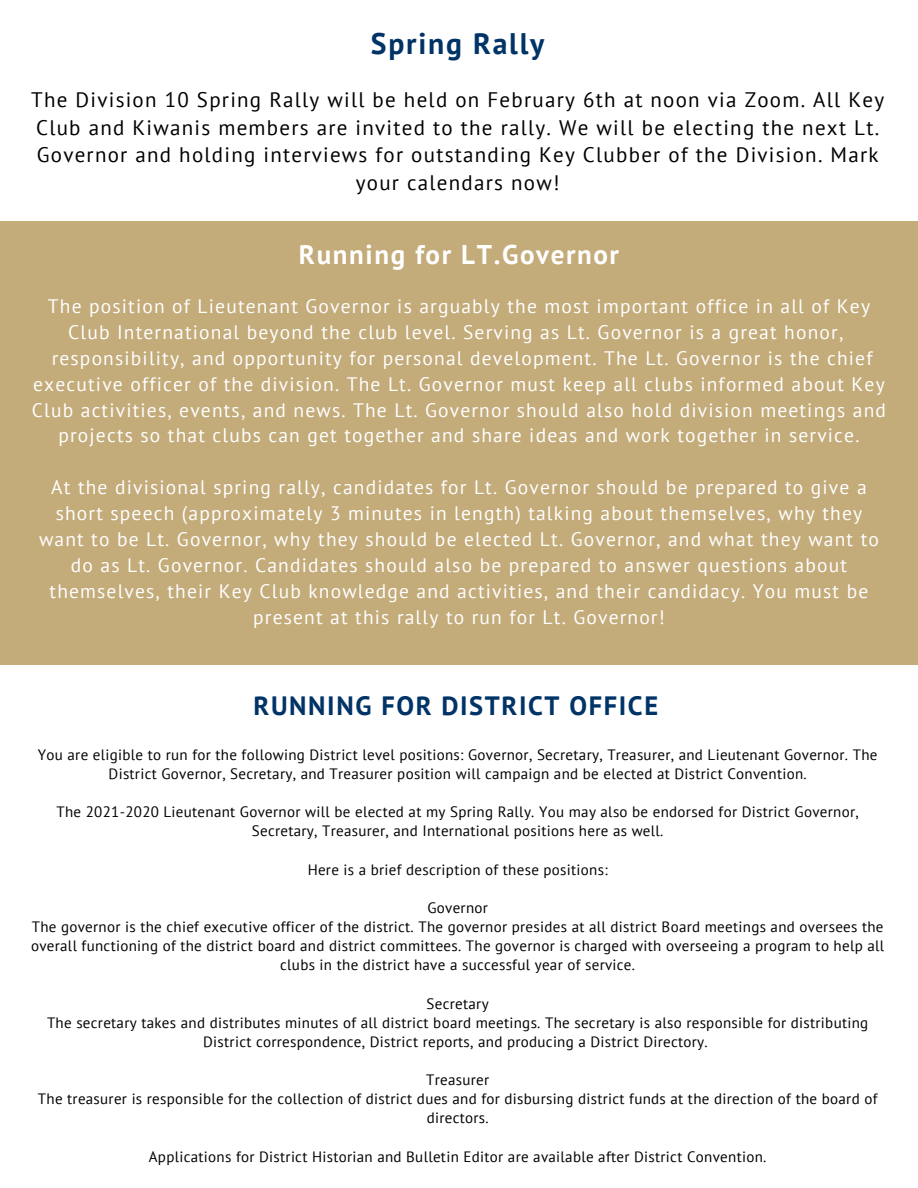
<style>
.page{position:relative;width:918px;height:1188px;background:#fff}
.page>*{position:absolute;margin:0;border:0;box-sizing:border-box;transform-origin:0 0}
.t1{font:700 29.7px "PT Sans";letter-spacing:.06em;color:#036}
.t2{font:700 27px "PT Sans";letter-spacing:.06em;color:#fff}
.t3{font:700 26.4px "PT Sans";letter-spacing:.06em;color:#036}
.t4{font:21px/27.6px "PT Sans";letter-spacing:.06em;color:#000;text-align:center}
.t5{font:19.5px/25.8px "PT Sans";letter-spacing:.06em;color:#fff;text-align:center}
.t6{font:15px/19.2px "PT Sans";letter-spacing:.02em;color:#000;text-align:center}
</style>
<div class="page">
<div style="left:0;top:221px;width:918px;height:444px;background:#c3ab7a"></div>
<p class="t1" style="left:371px;top:24px;width:175px">Spring Rally</p>
<p class="t4" style="left:31px;top:86px;width:855px">The Division 10 Spring Rally will be held on February 6th at noon via Zoom. All Key Club and Kiwanis members are invited to the rally. We will be electing the next Lt.<br>Governor and holding interviews for outstanding Key Clubber of the Division. Mark your calendars now!</p>
<p class="t2" style="left:299px;top:237px;width:322px">Running for LT.Governor</p>
<p class="t5" style="left:32px;top:293px;width:856px">The position of Lieutenant Governor is arguably the most important office in all of Key Club International beyond the club level. Serving as Lt. Governor is a great honor, responsibility, and opportunity for personal development. The Lt. Governor is the chief executive officer of the division. The Lt. Governor must keep all clubs informed about Key Club activities, events, and news. The Lt. Governor should also hold division meetings and projects so that clubs can get together and share ideas and work together in service.</p>
<p class="t5" style="left:39px;top:474px;width:841px">At the divisional spring rally, candidates for Lt. Governor should be prepared to give a short speech (approximately 3 minutes in length) talking about themselves, why they want to be Lt. Governor, why they should be elected Lt. Governor, and what they want to do as Lt. Governor. Candidates should also be prepared to answer questions about themselves, their Key Club knowledge and activities, and their candidacy. You must be present at this rally to run for Lt. Governor!</p>
<p class="t3" style="left:254px;top:688px;width:406px">RUNNING FOR DISTRICT OFFICE</p>
<p class="t6" style="left:38px;top:745px;width:841px">You are eligible to run for the following District level positions: Governor, Secretary, Treasurer, and Lieutenant Governor. The<br>District Governor, Secretary, and Treasurer position will campaign and be elected at District Convention.</p>
<p class="t6" style="left:56px;top:802px;width:804px">The 2021-2020 Lieutenant Governor will be elected at my Spring Rally. You may also be endorsed for District Governor,<br>Secretary, Treasurer, and International positions here as well.</p>
<p class="t6" style="left:308px;top:860px;width:302px">Here is a brief description of these positions:</p>
<p class="t6" style="left:427px;top:898px;width:62px">Governor</p>
<p class="t6" style="left:31px;top:917px;width:855px">The governor is the chief executive officer of the district. The governor presides at all district Board meetings and oversees the overall functioning of the district board and district committees. The governor is charged with overseeing a program to help all clubs in the district have a successful year of service.</p>
<p class="t6" style="left:427px;top:993px;width:64px">Secretary</p>
<p class="t6" style="left:47px;top:1013px;width:823px">The secretary takes and distributes minutes of all district board meetings. The secretary is also responsible for distributing<br>District correspondence, District reports, and producing a District Directory.</p>
<p class="t6" style="left:426px;top:1070px;width:65px">Treasurer</p>
<p class="t6" style="left:38px;top:1089px;width:841px">The treasurer is responsible for the collection of district dues and for disbursing district funds at the direction of the board of directors.</p>
<p class="t6" style="left:149px;top:1146px;width:619px">Applications for District Historian and Bulletin Editor are available after District Convention.</p>
</div>
